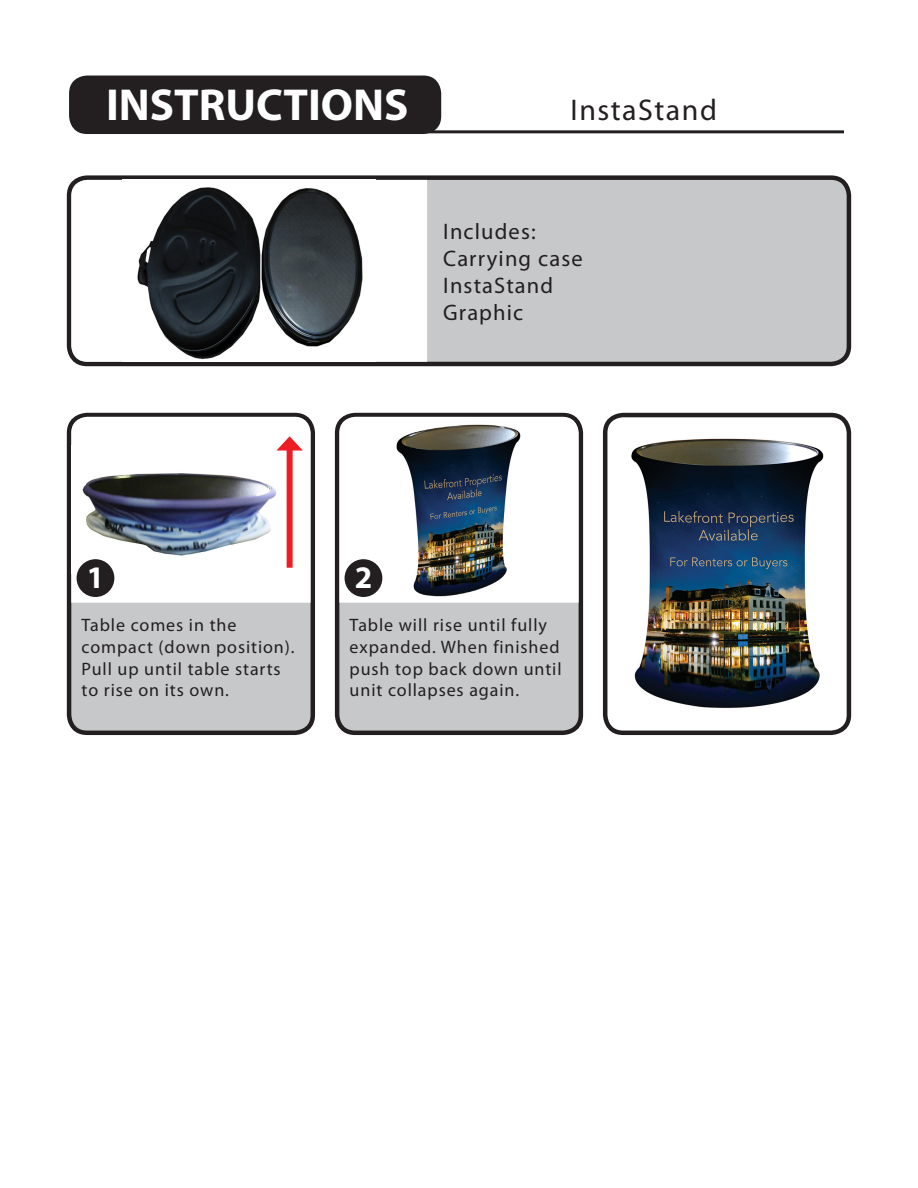
<style>
.page{position:relative;width:918px;height:1188px;background:#fff}
.page>*{position:absolute;margin:0;border:0;box-sizing:border-box;transform-origin:0 0}
.t1{font:700 45px "Myriad Pro";color:#fff}
.t2{font:700 31.5px "Myriad Pro";color:#fff}
.t3{font:30px "Myriad Pro";letter-spacing:.05em;color:#231f20}
.t4{font:22.5px "Myriad Pro";letter-spacing:.05em;color:#231f20}
.t5{font:18px/21.6px "Myriad Pro";letter-spacing:.05em;color:#231f20}
</style>
<div class="page">
<div style="left:69px;top:178px;width:780px;height:186px;background:#c7c8ca;border-radius:18px"></div>
<div style="left:69px;top:76px;width:372px;height:58px;background:#231f20;border-radius:18px"></div>
<div style="left:67px;top:175px;width:784px;height:191px;border:4px solid #231f20;border-radius:18px"></div>
<hr style="left:417px;top:130px;width:427px;height:3px;background:#231f20">
<div style="left:69px;top:415px;width:244px;height:318px;background:#c7c8ca;border-radius:18px"></div>
<div style="left:67px;top:413px;width:248px;height:322px;border:4px solid #231f20;border-radius:18px"></div>
<div style="left:71px;top:417px;width:240px;height:186px;background:#fff"></div>
<img style="left:71px;top:445px;width:226px;height:129px">
<div style="left:77px;top:559px;width:37px;height:38px;background:#231f20;border-radius:50%"></div>
<div style="left:337px;top:415px;width:244px;height:318px;background:#c7c8ca;border-radius:18px"></div>
<div style="left:335px;top:413px;width:248px;height:322px;border:4px solid #231f20;border-radius:18px"></div>
<div style="left:603px;top:413px;width:248px;height:322px;border:4px solid #231f20;border-radius:18px"></div>
<div style="left:339px;top:417px;width:240px;height:186px;background:#fff"></div>
<div style="left:71px;top:180px;width:356px;height:182px;background:#fff"></div>
<img style="left:123px;top:180px;width:253px;height:182px">
<div style="left:287px;top:445px;width:6px;height:123px;background:#ee1d23"></div>
<svg style="left:276px;top:436px;width:27px;height:15px"></svg>
<img style="left:631px;top:438px;width:193px;height:270px">
<img style="left:371px;top:422px;width:176px;height:175px">
<div style="left:345px;top:559px;width:37px;height:38px;background:#231f20;border-radius:50%"></div>
<p class="t1" style="left:106px;top:76px;width:304px">INSTRUCTIONS</p>
<p class="t3" style="left:570px;top:91px;width:148px">InstaStand</p>
<p class="t4" style="left:443px;top:217px;width:94px">Includes:</p>
<p class="t4" style="left:443px;top:244px;width:141px">Carrying case</p>
<p class="t4" style="left:443px;top:271px;width:111px">InstaStand</p>
<p class="t4" style="left:443px;top:298px;width:82px">Graphic</p>
<p class="t2" style="left:355px;top:557px;width:19px">2</p>
<p class="t2" style="left:87px;top:557px;width:19px">1</p>
<p class="t5" style="left:82px;top:614px;width:214px">Table comes in the compact (down position).<br>Pull up until table starts to rise on its own.</p>
<p class="t5" style="left:350px;top:614px;width:214px">Table will rise until fully expanded. When finished push top back down until unit collapses again.</p>
</div>
